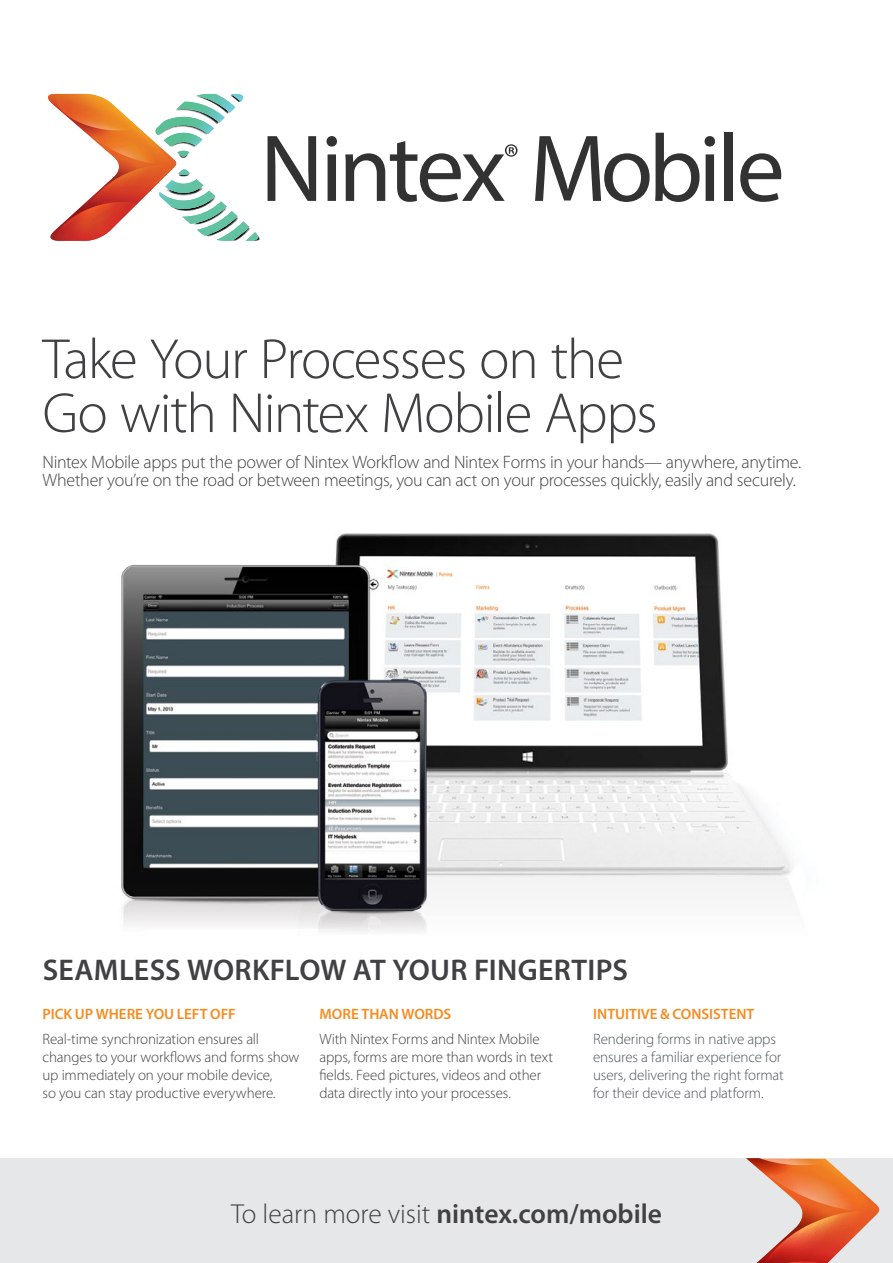
<style>
.page{position:relative;width:893px;height:1263px;background:#fff}
.page>*{position:absolute;margin:0;border:0;box-sizing:border-box;transform-origin:0 0}
.t1{font:300 57px/54px "Myriad Pro";letter-spacing:-.025em;color:#414042}
.t2{font:600 30px "Myriad Pro";letter-spacing:.01em;color:#414042}
.t3{font:600 27.45px "Myriad Pro";color:#414042}
.t4{font:300 18px/18px "Myriad Pro";letter-spacing:-.02em;color:#414042}
.t5{font:300 15px/18px "Myriad Pro";letter-spacing:-.01em;color:#414042}
.t6{font:300 15px/18px "Myriad Pro";letter-spacing:-.01em;color:#4d5458}
.t7{font:600 15px "Myriad Pro";color:#f68b1f}
.s1{font-weight:300}
</style>
<div class="page">
<img style="left:121px;top:533px;width:674px;height:399px">
<svg style="left:268px;top:136px;width:48px;height:65px"></svg>
<svg style="left:326px;top:136px;width:11px;height:65px"></svg>
<svg style="left:345px;top:141px;width:172px;height:61px"></svg>
<svg style="left:535px;top:133px;width:180px;height:69px"></svg>
<div style="left:725px;top:133px;width:8px;height:68px;background:#323232"></div>
<svg style="left:740px;top:153px;width:41px;height:49px"></svg>
<svg style="left:48px;top:94px;width:212px;height:147px"></svg>
<div style="left:0;top:1159px;width:893px;height:104px;background:#e6e7e8"></div>
<svg style="left:747px;top:1159px;width:132px;height:104px"></svg>
<h1 class="t1" style="left:43px;top:331px;width:617px">Take Your Processes on the<br>Go with Nintex Mobile Apps</h1>
<p class="t4" style="left:43px;top:453px;width:760px">Nintex Mobile apps put the power of Nintex Workflow and Nintex Forms in your hands— anywhere, anytime.<br>Whether you’re on the road or between meetings, you can act on your processes quickly, easily and securely.</p>
<h2 class="t2" style="left:43px;top:951px;width:587px">SEAMLESS WORKFLOW AT YOUR FINGERTIPS</h2>
<p class="t7" style="left:43px;top:1005px;width:195px">PICK UP WHERE YOU LEFT OFF</p>
<p class="t5" style="left:43px;top:1030px;width:258px">Real-time synchronization ensures all changes to your workflows and forms show up immediately on your mobile device,<br>so you can stay productive everywhere.</p>
<p class="t7" style="left:320px;top:1005px;width:133px">MORE THAN WORDS</p>
<p class="t5" style="left:319px;top:1030px;width:235px">With Nintex Forms and Nintex Mobile apps, forms are more than words in text fields. Feed pictures, videos and other data directly into your processes.</p>
<p class="t7" style="left:593px;top:1005px;width:163px">INTUITIVE &amp; CONSISTENT</p>
<p class="t6" style="left:593px;top:1030px;width:192px">Rendering forms in native apps ensures a familiar experience for users, delivering the right format for their device and platform.</p>
<h3 class="t3" style="left:231px;top:1196px;width:432px"><span class="s1">To learn more visit</span> NINTEX.COM/MOBILE</h3>
</div>
